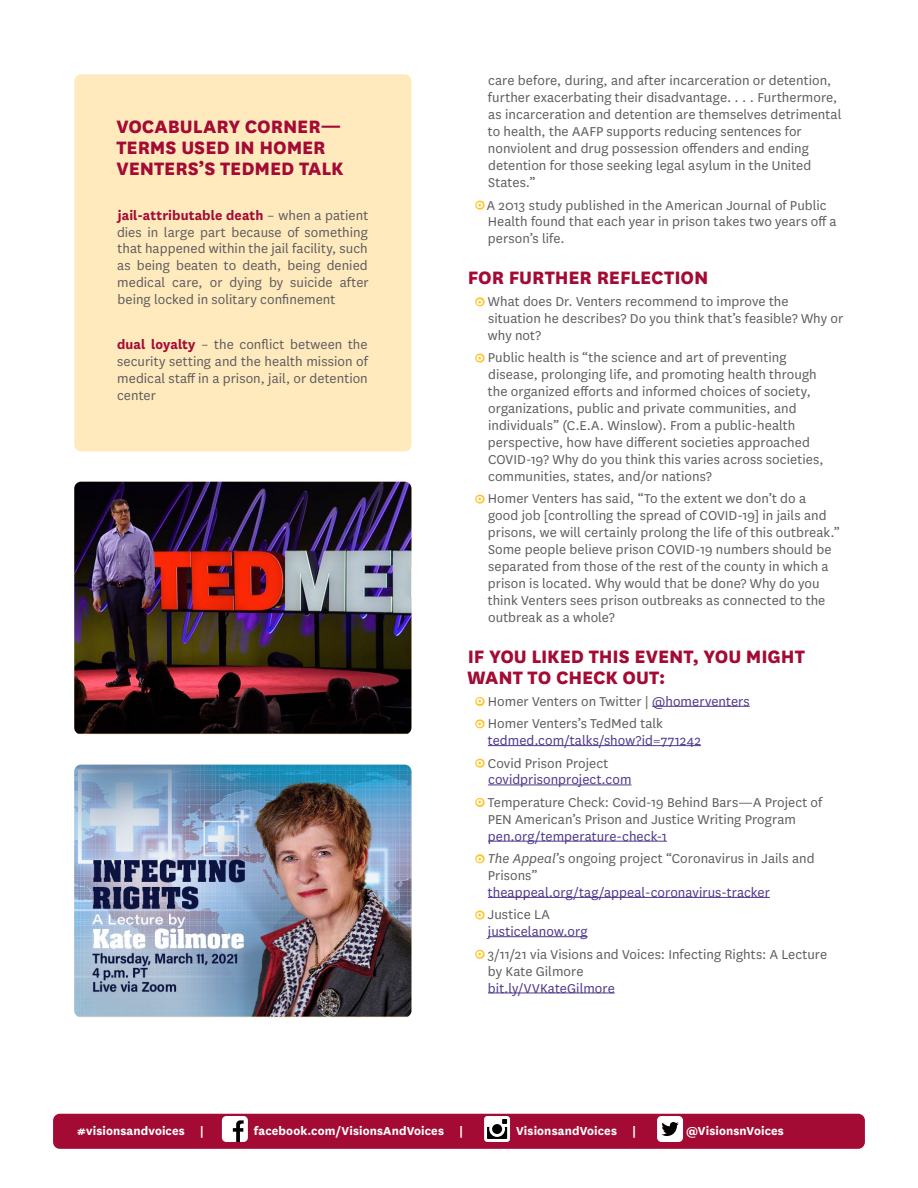
<style>
.page{position:relative;width:918px;height:1188px;background:#fff}
.page>*{position:absolute;margin:0;border:0;box-sizing:border-box;transform-origin:0 0}
.t1{font:800 21px/21px "National";letter-spacing:-.005em;color:#a30b35}
.t2{font:15px/17px "National";letter-spacing:.005em;color:#5f5c5c}
.t3{font:15px/22.4px "National";letter-spacing:.005em;color:#50388c}
.t4{font:700 13.5px "National";letter-spacing:.01em;color:#fff}
.s1{font-weight:700;color:#a30b35}
.s2{font-family:"Neutraface Text";font-weight:700;font-size:13.5px;color:#ffc425}
.s3{color:#50388c}
.s4{color:#5f5c5c}
.s5{font-style:italic}
</style>
<div class="page">
<hr style="left:652px;top:706px;width:98px;height:1px;background:#50388c">
<hr style="left:488px;top:745px;width:213px;height:1px;background:#50388c">
<hr style="left:488px;top:784px;width:144px;height:1px;background:#50388c">
<hr style="left:488px;top:841px;width:179px;height:1px;background:#50388c">
<hr style="left:488px;top:897px;width:282px;height:1px;background:#50388c">
<hr style="left:488px;top:936px;width:100px;height:1px;background:#50388c">
<hr style="left:488px;top:993px;width:127px;height:1px;background:#50388c">
<img style="left:74px;top:482px;width:337px;height:252px">
<img style="left:74px;top:765px;width:337px;height:252px">
<div style="left:74px;top:74px;width:337px;height:377px;background:#ffeabe;border-radius:7px"></div>
<div style="left:53px;top:1114px;width:812px;height:35px;background:#a30b35;border-radius:7px"></div>
<div style="left:222px;top:1116px;width:26px;height:26px;background:#fff;border-radius:4px"></div>
<svg style="left:233px;top:1120px;width:11px;height:22px"></svg>
<svg style="left:484px;top:1116px;width:26px;height:26px"></svg>
<div style="left:657px;top:1116px;width:26px;height:26px;background:#fff;border-radius:4px"></div>
<svg style="left:661px;top:1122px;width:18px;height:14px"></svg>
<h1 class="t1" style="left:116px;top:114px;width:229px">VOCABULARY CORNER—<br>TERMS USED IN HOMER<br>VENTERS’S TEDMED TALK</h1>
<p class="t2" style="left:117px;top:206px;width:253px;text-align:justify"><span class="s1">jail-attributable death</span> – when a patient dies in large part because of something that happened within the jail facility, such as being beaten to death, being denied medical care, or dying by suicide after being locked in solitary confinement</p>
<p class="t2" style="left:117px;top:335px;width:252px;text-align:justify"><span class="s1">dual loyalty</span> – the conflict between the security setting and the health mission of medical staff in a prison, jail, or detention center</p>
<p class="t2" style="left:488px;top:72px;width:355px">care before, during, and after incarceration or detention, further exacerbating their disadvantage. . . . Furthermore, as incarceration and detention are themselves detrimental to health, the AAFP supports reducing sentences for nonviolent and drug possession offenders and ending detention for those seeking legal asylum in the United States.”</p>
<p class="t2" style="left:488px;top:196px;width:350px;text-indent:-12px"><span class="s2">o</span> A 2013 study published in the American Journal of Public<br>Health found that each year in prison takes two years off a person’s life.</p>
<h1 class="t1" style="left:468px;top:265px;width:242px">FOR FURTHER REFLECTION</h1>
<p class="t2" style="left:488px;top:292px;width:357px;text-indent:-12px"><span class="s2">o</span> What does Dr. Venters recommend to improve the situation he describes? Do you think that’s feasible? Why or why not?</p>
<p class="t2" style="left:488px;top:349px;width:337px;text-indent:-12px"><span class="s2">o</span> Public health is “the science and art of preventing disease, prolonging life, and promoting health through the organized efforts and informed choices of society, organizations, public and private communities, and individuals” (C.E.A. Winslow). From a public-health perspective, how have different societies approached COVID-19? Why do you think this varies across societies, communities, states, and/or nations?</p>
<p class="t2" style="left:488px;top:490px;width:354px;text-indent:-12px"><span class="s2">o</span> Homer Venters has said, “To the extent we don’t do a good job [controlling the spread of COVID-19] in jails and prisons, we will certainly prolong the life of this outbreak.” Some people believe prison COVID-19 numbers should be separated from those of the rest of the county in which a prison is located. Why would that be done? Why do you think Venters sees prison outbreaks as connected to the outbreak as a whole?</p>
<h1 class="t1" style="left:467px;top:644px;width:339px">IF YOU LIKED THIS EVENT, YOU MIGHT<br>WANT TO CHECK OUT:</h1>
<p class="t2" style="left:476px;top:689px;width:275px;line-height:22.4px"><span class="s2">o</span> Homer Venters on Twitter | <span class="s3">@homerventers </span><span class="s2">o</span> Homer Venters’s TedMed talk</p>
<p class="t3" style="left:476px;top:729px;width:226px;text-indent:12px">tedmed.com/talks/show?id=771242 <span class="s2">o</span> <span class="s4">Covid Prison Project</span></p>
<p class="t2" style="left:476px;top:768px;width:348px;line-height:22.4px;text-indent:12px"><span class="s3">covidprisonproject.com<br></span><span class="s2">o</span> Temperature Check: Covid-19 Behind Bars—A Project of</p>
<p class="t2" style="left:488px;top:810px;width:310px">PEN American’s Prison and Justice Writing Program</p>
<p class="t2" style="left:476px;top:824px;width:340px;line-height:22.4px;text-indent:12px"><span class="s3">pen.org/temperature-check-1<br></span><span class="s2">o</span> <span class="s5">The Appeal</span>’s ongoing project “Coronavirus in Jails and</p>
<p class="t2" style="left:488px;top:866px;width:51px">Prisons”</p>
<p class="t3" style="left:476px;top:881px;width:295px;text-indent:12px">theappeal.org/tag/appeal-coronavirus-tracker <span class="s2">o</span> <span class="s4">Justice LA</span></p>
<p class="t2" style="left:476px;top:920px;width:352px;line-height:22.4px;text-indent:12px"><span class="s3">justicelanow.org<br></span><span class="s2">o</span> 3/11/21 via Visions and Voices: Infecting Rights: A Lecture</p>
<p class="t2" style="left:488px;top:962px;width:97px">by Kate Gilmore</p>
<p class="t3" style="left:488px;top:976px;width:128px">bit.ly/VVKateGilmore</p>
<p class="t4" style="left:77px;top:1122px;width:128px">#visionsandvoices |</p>
<p class="t4" style="left:254px;top:1122px;width:211px">facebook.com/VisionsAndVoices |</p>
<p class="t4" style="left:516px;top:1122px;width:122px">VisionsandVoices |</p>
<p class="t4" style="left:686px;top:1122px;width:99px">@VisionsnVoices</p>
</div>
